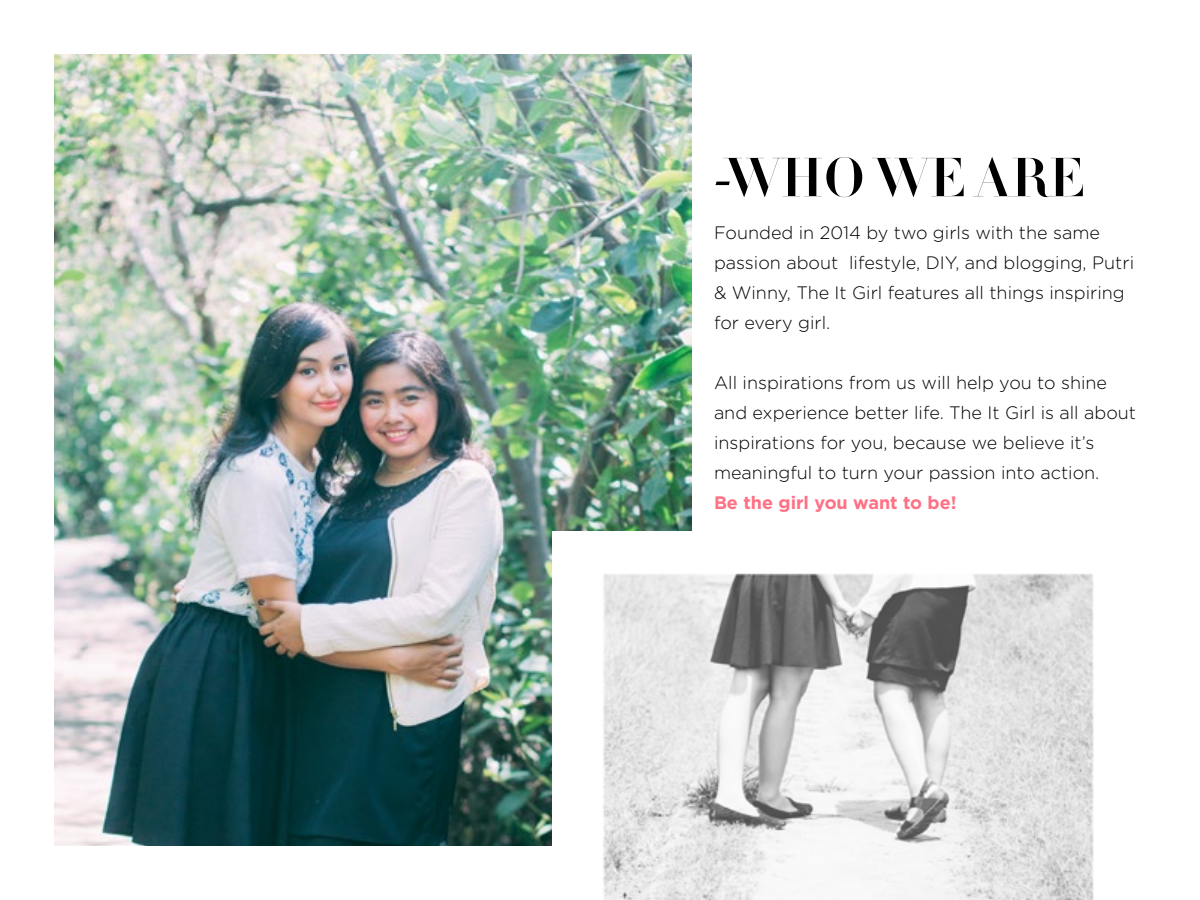
<style>
.page{position:relative;width:1200px;height:900px;background:#fff}
.page>*{position:absolute;margin:0;border:0;box-sizing:border-box;transform-origin:0 0}
.t1{font:54px "Didot HTF B96 Bold";color:#000}
.t2{font:300 18px/30px "Gotham Rounded";color:#000}
.t3{font:700 18px "Gotham";color:#ff7084}
</style>
<div class="page">
<img style="left:54px;top:54px;width:638px;height:792px">
<img style="left:552px;top:531px;width:542px;height:369px">
<h1 class="t1" style="left:714px;top:144px;width:372px">-WHO WE ARE</h1>
<p class="t2" style="left:714px;top:217px;width:422px">Founded in 2014 by two girls with the same passion about lifestyle, DIY, and blogging, Putri &amp; Winny, The It Girl features all things inspiring for every girl.</p>
<p class="t2" style="left:714px;top:367px;width:424px">All inspirations from us will help you to shine and experience better life. The It Girl is all about inspirations for you, because we believe it’s meaningful to turn your passion into action.</p>
<p class="t3" style="left:714px;top:491px;width:244px">Be the girl you want to be!</p>
</div>
